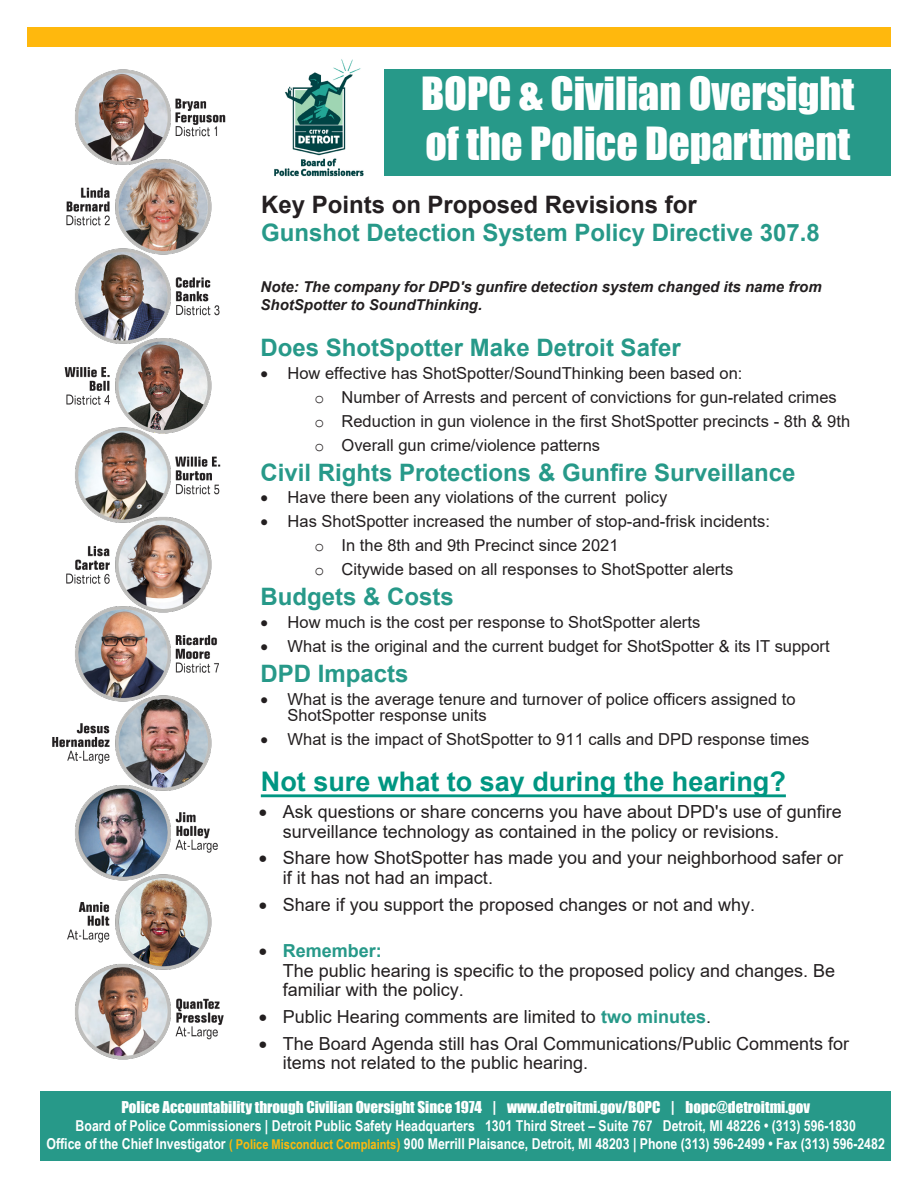
<style>
.page{position:relative;width:918px;height:1188px;background:#fff}
.page>*{position:absolute;margin:0;border:0;box-sizing:border-box;transform-origin:0 0}
.t1{font:42px "Impact";color:#fff}
.t2{font:700 27px "Arial";color:#009682}
.t3{font:700 24px/28.2px "Arial";color:#279989}
.t4{font:700 24px "Arial";color:#279989}
.t5{font:18px/19.4px "Arial";color:#231f20}
.t6{font:16.5px/24px "Arial";color:#231f20}
.t7{font:16.5px/24px "Arial";color:#231f20}
.t8{font:700 15px "Arial Narrow";color:#fff}
.t9{font:15px "Impact";color:#fff}
.t10{font:italic 700 15px/17.5px "Arial";color:#231f20}
.s1{color:#241f21}
.s2{font-style:inherit}
.s3{font-family:"Courier New"}
.s4{font-weight:700;color:#279989}
.s5{font-size:13.5px;color:#ffb80d}
.s6{color:#ffb80d}
</style>
<div class="page">
<img style="left:274px;top:59px;width:90px;height:118px">
<div style="left:40px;top:1092px;width:851px;height:69px;background:#279989"></div>
<div style="left:384px;top:69px;width:507px;height:107px;background:#279989"></div>
<div style="left:27px;top:27px;width:864px;height:19px;background:#ffb80d"></div>
<img style="left:52px;top:69px;width:174px;height:991px">
<hr style="left:261px;top:794px;width:525px;height:3px;background:#009682">
<p class="t1" style="left:421px;top:61px;width:435px">BOPC &amp; Civilian Oversight</p>
<p class="t1" style="left:425px;top:111px;width:426px">of the Police Department</p>
<p class="t3" style="left:261px;top:191px;width:560px"><span class="s1">Key</span> <span class="s1">Points on Proposed Revisions for<br></span>Gunshot Detection System Policy <span class="s2">Directive</span> 307.8</p>
<p class="t10" style="left:261px;top:279px;width:563px">Note: The company for DPD's gunfire detection system changed its name from<br>ShotSpotter to SoundThinking.</p>
<p class="t3" style="left:261px;top:334px;width:422px">D<span class="s2">oes</span> ShotSpotter Make Detroit Safer</p>
<p class="t7" style="left:315px;top:361px;width:537px;text-indent:-54px">• How effective has ShotSpotter<span class="s2">/SoundThinking</span> been based on:<br><span class="s3">o</span> Number of Arrests <span class="s2">and percent of convictions</span> for gun-related crimes <span class="s3">o</span> Reduction in <span class="s2">g</span>un <span class="s2">v</span>iolence in the first ShotSpotter precincts - 8th &amp; 9th <span class="s3">o</span> <span class="s2">Overall gun crime/violence patterns</span></p>
<p class="t3" style="left:261px;top:459px;width:536px">Civil Rights Protections &amp; Gunfire Surveillance</p>
<p class="t6" style="left:261px;top:485px;width:408px">• Have there been any violations of the current policy</p>
<p class="t6" style="left:315px;top:509px;width:457px;text-indent:-54px">• Has ShotSpotter increased the number of stop-and-frisk incidents: <span class="s3">o</span> In the 8th and 9th Precinct since 2021<br><span class="s3">o</span> Citywide based on all responses to ShotSpotter alerts</p>
<p class="t4" style="left:261px;top:580px;width:195px">Budgets &amp; <span class="s2">Costs</span></p>
<p class="t6" style="left:261px;top:610px;width:441px">• <span class="s2">How much is</span> the cost per response to ShotSpotter alerts</p>
<p class="t6" style="left:261px;top:634px;width:571px">• <span class="s2">What is</span> the original <span class="s2">and the current budget</span> for ShotSpotter &amp; its IT support</p>
<p class="t3" style="left:261px;top:660px;width:150px">DPD Impacts</p>
<p class="t6" style="left:288px;top:690px;width:510px;line-height:16.5px;text-indent:-27px">• What is the average tenure and turnover of police officers assigned to<br>ShotSpotter response units</p>
<p class="t6" style="left:261px;top:727px;width:550px">• What is the impact of ShotSpotter to 911 call<span class="s2">s</span> and DPD response times</p>
<h2 class="t2" style="left:261px;top:762px;width:527px">Not sure what to say during the hearing?</h2>
<p class="t5" style="left:283px;top:802px;width:560px;text-indent:-24px">• Ask questions or share concerns you have about DPD's use of gunfire surveillance technology as contained in the policy or revisions.</p>
<p class="t5" style="left:283px;top:848px;width:562px;text-indent:-24px">• Share how ShotSpotter has made you and your neighborhood safer or if it has not had an impact.</p>
<p class="t5" style="left:259px;top:895px;width:498px">• Share if you support the proposed changes or not and why.</p>
<p class="t5" style="left:283px;top:941px;width:554px;text-indent:-24px">• <span class="s4">Remember:<br></span>The public hearing is specific to the proposed policy and changes. Be familiar with the policy.</p>
<p class="t5" style="left:259px;top:1007px;width:454px">• Public Hearing comments are limited to <span class="s4">two minutes</span>.</p>
<p class="t5" style="left:283px;top:1034px;width:568px;text-indent:-24px">• The Board Agenda still has Oral Communications/Public Comments for items not related to the public hearing.</p>
<p class="t9" style="left:121px;top:1096px;width:690px">Police Accountability through Civilian Oversight Since 1974 | www.detroitmi.gov/BOPC | bopc@detroitmi.gov</p>
<p class="t8" style="left:76px;top:1115px;width:782px">Board of Police Commissioners | Detroit Public Safety Headquarters 1301 Third Street – Suite 767 Detroit, MI 48226 • (313) 596-1830</p>
<p class="t8" style="left:47px;top:1133px;width:840px">Office of the Chief Investigator <span class="s5">( Police Misconduct Complaints</span><span class="s6">)</span> 900 Merrill Plaisance, Detroit, MI 48203 | Phone (313) 596-2499 • Fax (313) 596-2482</p>
</div>
